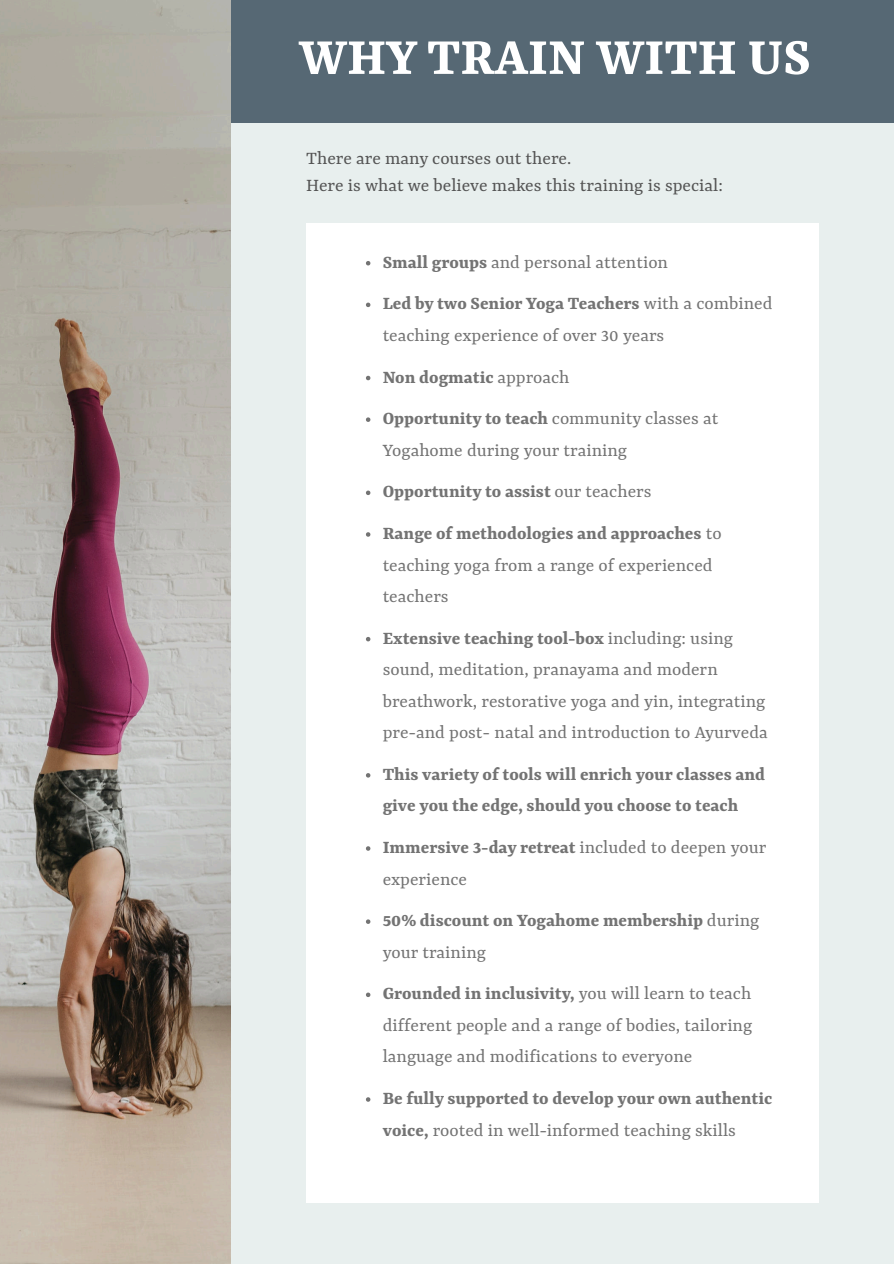
<style>
.page{position:relative;width:894px;height:1264px;background:#fff}
.page>*{position:absolute;margin:0;border:0;box-sizing:border-box;transform-origin:0 0}
.t1{font:700 57px "Rasa";color:#fff}
.t2{font:19.8px/31.5px "Rasa";color:#737373}
.t3{font:700 19.8px/31.5px "Rasa";color:#737373}
.t4{font:19.8px "Rasa";color:#545454}
.s1{font-weight:700}
.s2{font-weight:400}
</style>
<div class="page">
<img style="left:0;top:0;width:231px;height:1263px">
<div style="left:231px;top:0;width:662px;height:123px;background:#566874"></div>
<div style="left:231px;top:123px;width:662px;height:1140px;background:#e8efee"></div>
<div style="left:306px;top:223px;width:512px;height:979px;background:#fff"></div>
<svg style="left:366px;top:261px;width:4px;height:4px"></svg>
<svg style="left:366px;top:302px;width:4px;height:5px"></svg>
<svg style="left:366px;top:376px;width:4px;height:4px"></svg>
<svg style="left:366px;top:417px;width:4px;height:5px"></svg>
<svg style="left:366px;top:490px;width:4px;height:5px"></svg>
<svg style="left:366px;top:532px;width:4px;height:4px"></svg>
<svg style="left:366px;top:637px;width:4px;height:4px"></svg>
<svg style="left:366px;top:773px;width:4px;height:4px"></svg>
<svg style="left:366px;top:846px;width:4px;height:4px"></svg>
<svg style="left:366px;top:919px;width:4px;height:4px"></svg>
<svg style="left:366px;top:992px;width:4px;height:5px"></svg>
<svg style="left:366px;top:1097px;width:4px;height:4px"></svg>
<h1 class="t1" style="left:299px;top:32px;width:513px">WHY TRAIN WITH US</h1>
<p class="t4" style="left:306px;top:150px;width:266px">There are many courses out there.</p>
<p class="t4" style="left:306px;top:177px;width:418px">Here is what we believe makes this training is special:</p>
<p class="t2" style="left:382px;top:247px;width:287px"><span class="s1">Small groups</span> and personal attention</p>
<p class="t2" style="left:382px;top:289px;width:391px"><span class="s1">Led by two Senior Yoga Teachers</span> with a combined teaching experience of over 30 years</p>
<p class="t3" style="left:382px;top:362px;width:188px">Non dogmatic <span class="s2">approach</span></p>
<p class="t2" style="left:382px;top:404px;width:337px"><span class="s1">Opportunity to teach</span> community classes at<br>Yogahome during your training</p>
<p class="t3" style="left:382px;top:477px;width:270px">Opportunity to assist <span class="s2">our teachers</span></p>
<p class="t2" style="left:382px;top:518px;width:340px"><span class="s1">Range of methodologies and approaches</span> to teaching yoga from a range of experienced teachers</p>
<p class="t2" style="left:382px;top:623px;width:386px"><span class="s1">Extensive teaching tool-box</span> including: using sound, meditation, pranayama and modern breathwork, restorative yoga and yin, integrating pre-and post- natal and introduction to Ayurveda</p>
<p class="t3" style="left:382px;top:759px;width:384px">This variety of tools will enrich your classes and give you the edge, should you choose to teach</p>
<p class="t2" style="left:382px;top:832px;width:385px"><span class="s1">Immersive 3-day retreat</span> included to deepen your experience</p>
<p class="t3" style="left:382px;top:905px;width:378px">50% discount on Yogahome membership <span class="s2">during your training</span></p>
<p class="t2" style="left:382px;top:979px;width:371px;text-align:justify"><span class="s1">Grounded in inclusivity,</span> you will learn to teach different people and a range of bodies, tailoring language and modifications to everyone</p>
<p class="t3" style="left:382px;top:1083px;width:391px">Be fully supported to develop your own authentic voice, <span class="s2">rooted in well-informed teaching skills</span></p>
</div>
